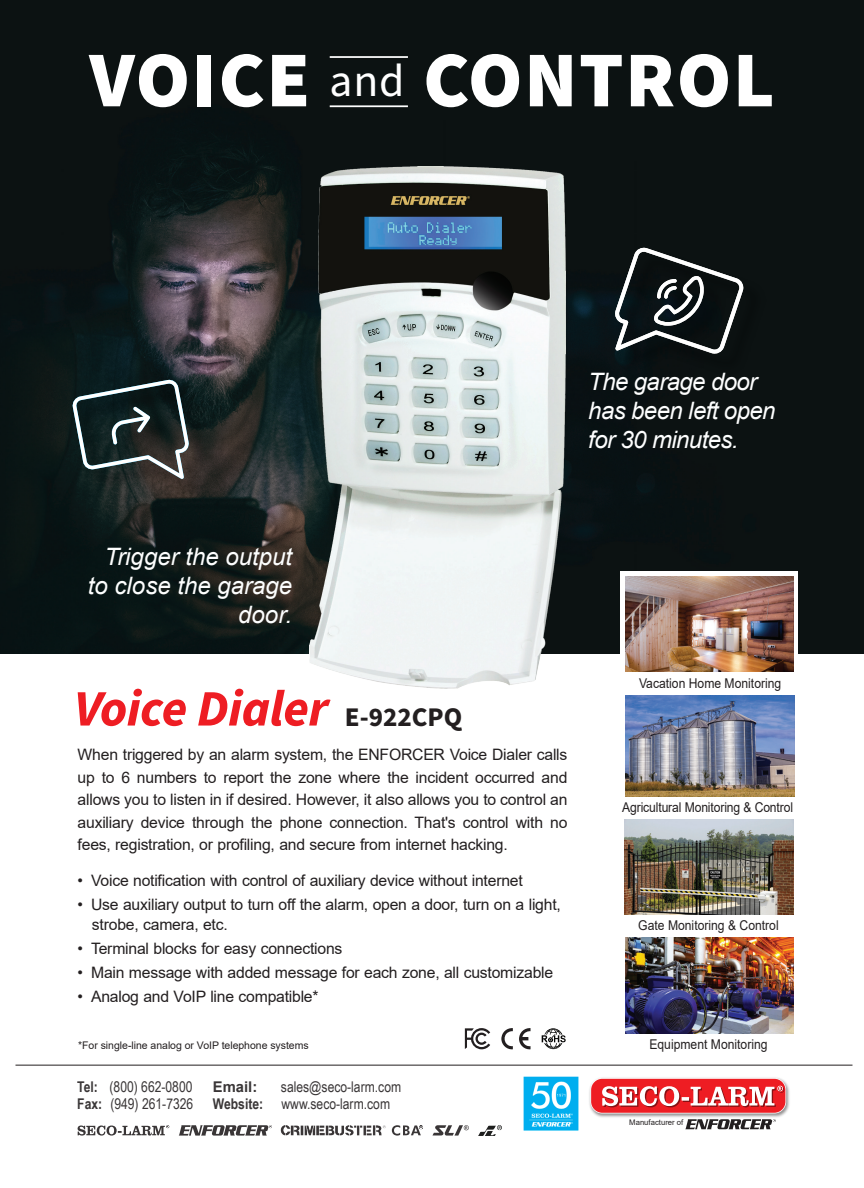
<style>
.page{position:relative;width:864px;height:1188px;background:#fff}
.page>*{position:absolute;margin:0;border:0;box-sizing:border-box;transform-origin:0 0}
.t1{font:900 79.05px "Source Sans Pro";letter-spacing:.02em;color:#fff}
.t2{font:italic 700 51.15px "Source Sans Pro";letter-spacing:-.01em;color:#ee1d23}
.t3{font:700 27px "Source Sans Pro";color:#231f20}
.t4{font:italic 24px/28.8px "Arial";letter-spacing:-.025em;color:#fdfefe}
.t5{font:italic 24px/28.8px "Arial";color:#fdfefe;text-align:right}
.t6{font:15.75px/22.5px "Arial";letter-spacing:-.015em;color:#231f20;text-align:justify}
.t7{font:14.85px/17.7px "Arial Narrow";color:#231f20}
.t8{font:700 14.85px "Arial";color:#231f20}
.t9{font:13.5px "Arial";color:#231f20;scale:.9 1}
.t10{font:10.5px "Arial";letter-spacing:-.005em;color:#231f20}
.t11{font:7.65px "Arial";color:#231f20}
.s1{font-weight:400;font-size:45.75px}
.s2{font-weight:700}
</style>
<div class="page">
<img style="left:0;top:0;width:864px;height:654px">
<hr style="left:15px;top:1065px;width:837px;height:1px;background:#231f20">
<svg style="left:685px;top:1119px;width:91px;height:10px"></svg>
<img style="left:589px;top:1077px;width:201px;height:41px">
<svg style="left:590px;top:1078px;width:196px;height:35px"></svg>
<div style="left:591px;top:1079px;width:194px;height:34px;background:#ee1d23;border-radius:11px"></div>
<svg style="left:602px;top:1086px;width:182px;height:21px"></svg>
<svg style="left:432px;top:1125px;width:37px;height:11px"></svg>
<img style="left:281px;top:1125px;width:105px;height:11px">
<svg style="left:392px;top:1125px;width:31px;height:11px"></svg>
<img style="left:478px;top:1125px;width:24px;height:11px">
<svg style="left:179px;top:1125px;width:93px;height:11px"></svg>
<svg style="left:78px;top:1125px;width:91px;height:11px"></svg>
<img style="left:72px;top:379px;width:143px;height:126px">
<svg style="left:72px;top:379px;width:117px;height:100px;background:#364242"></svg>
<hr style="left:330px;top:105px;width:78px;height:2px;background:#fff">
<hr style="left:330px;top:56px;width:78px;height:2px;background:#fff">
<div style="left:621px;top:572px;width:177px;height:105px;background:#fff"></div>
<img style="left:625px;top:576px;width:169px;height:96px">
<img style="left:625px;top:820px;width:168px;height:94px">
<img style="left:625px;top:695px;width:169px;height:101px">
<img style="left:625px;top:938px;width:169px;height:95px">
<div style="left:614px;top:248px;width:156px;height:132px;background:#0c1112"></div>
<svg style="left:614px;top:247px;width:131px;height:108px;background:#343a3b"></svg>
<svg style="left:501px;top:1028px;width:12px;height:22px"></svg>
<svg style="left:519px;top:1028px;width:12px;height:22px"></svg>
<svg style="left:542px;top:1028px;width:24px;height:21px"></svg>
<img style="left:310px;top:167px;width:256px;height:522px">
<svg style="left:465px;top:1028px;width:25px;height:21px"></svg>
<img style="left:523px;top:1076px;width:56px;height:55px">
<h1 class="t1" style="left:89px;top:25px;width:687px">VOICE <span class="s1">and</span> CONTROL</h1>
<h3 class="t4" style="left:588px;top:368px;width:189px">The garage door has been left open for 30 minutes.</h3>
<h3 class="t5" style="left:88px;top:543px;width:206px">Trigger the output to close the garage door.</h3>
<h2 class="t2" style="left:74px;top:674px;width:256px">Voice Dialer</h2>
<h3 class="t3" style="left:345px;top:698px;width:119px">E-922CPQ</h3>
<p class="t6" style="left:78px;top:743px;width:491px">When triggered by an alarm system, the ENFORCER Voice Dialer calls up to 6 numbers to report the zone where the incident occurred and allows you to listen in if desired. However, it also allows you to control an auxiliary device through the phone connection. That's control with no fees, registration, or profiling, and secure from internet hacking.</p>
<p class="t6" style="left:78px;top:869px;width:447px">• Voice notification with control of auxiliary device without internet</p>
<p class="t6" style="left:92px;top:895px;width:470px;line-height:19.5px;text-indent:-14px">• Use auxiliary output to turn off the alarm, open a door, turn on a light, strobe, camera, etc.</p>
<p class="t6" style="left:78px;top:937px;width:266px">• Terminal blocks for easy connections</p>
<p class="t6" style="left:78px;top:961px;width:477px">• Main message with added message for each zone, all customizable</p>
<p class="t6" style="left:78px;top:985px;width:242px">• Analog and VoIP line compatible*</p>
<p class="t10" style="left:78px;top:1038px;width:232px">*For single-line analog or VoIP telephone systems</p>
<p class="t7" style="left:213px;top:1077px;width:190px;text-indent:68px">sales@seco-larm.com<br><span class="s2">Website:</span> www.seco-larm.com</p>
<p class="t7" style="left:77px;top:1077px;width:118px"><span class="s2">Tel:</span> (800) 662-0800<br><span class="s2">Fax:</span> (949) 261-7326</p>
<p class="t8" style="left:213px;top:1076px;width:46px">Email:</p>
<p class="t9" style="left:639px;top:674px;width:160px">Vacation Home Monitoring</p>
<p class="t9" style="left:622px;top:798px;width:191px">Agricultural Monitoring &amp; Control</p>
<p class="t9" style="left:638px;top:916px;width:158px">Gate Monitoring &amp; Control</p>
<p class="t9" style="left:649px;top:1035px;width:133px">Equipment Monitoring</p>
<p class="t11" style="left:629px;top:1117px;width:56px">Manufacturer of</p>
</div>
